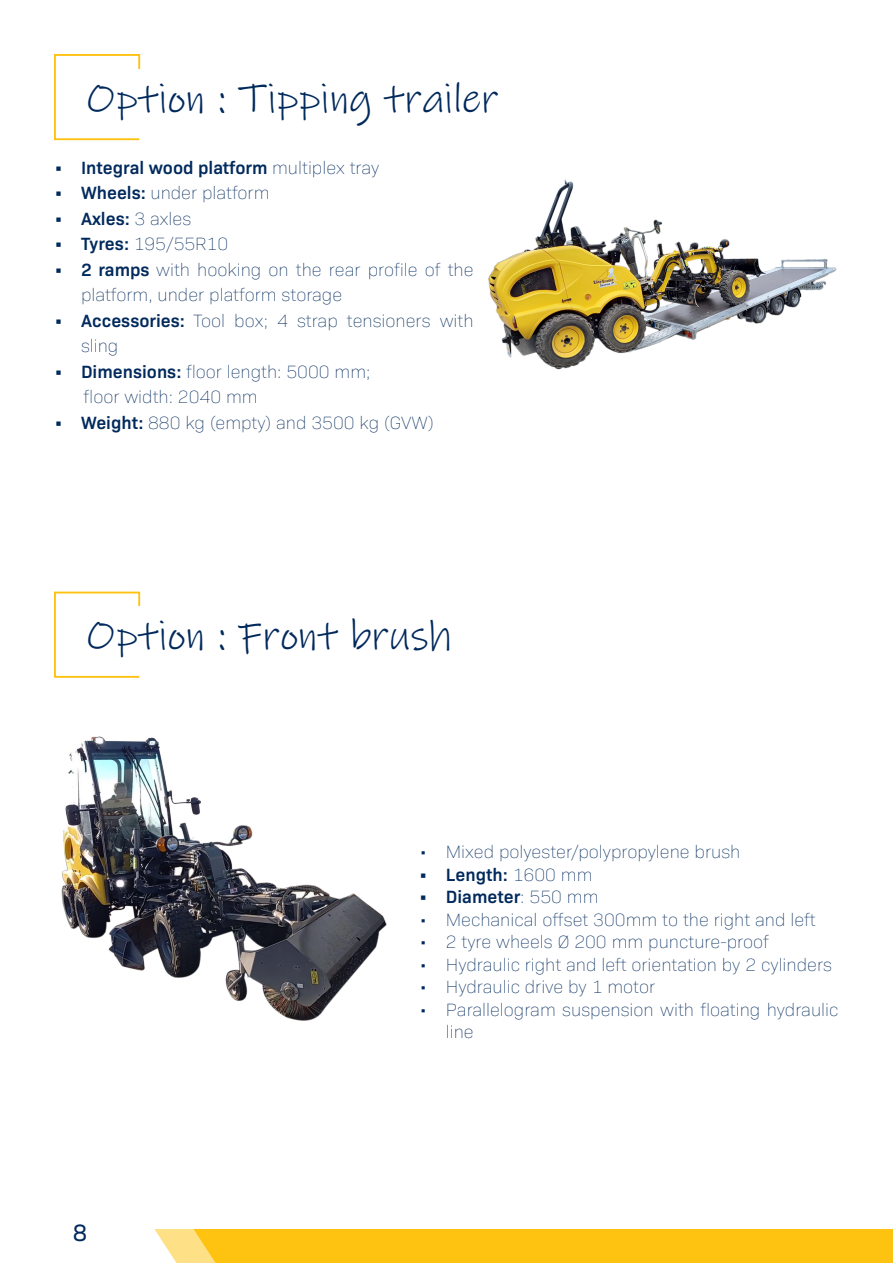
<style>
.page{position:relative;width:893px;height:1263px;background:#fff}
.page>*{position:absolute;margin:0;border:0;box-sizing:border-box;transform-origin:0 0}
.t1{font:42px "Ink Free";color:#00295c}
.t2{font:24px "Bio Sans";color:#00295c}
.Paragraphe{font:200 18px/25.5px "Bio Sans";color:#00295c}
.t3{font:600 18px "Bio Sans";color:#00295c}
.s1{font-weight:200}
.s2{font-weight:600}
</style>
<div class="page">
<div style="left:154px;top:1229px;width:739px;height:34px;background:#fec210"></div>
<svg style="left:54px;top:54px;width:87px;height:87px"></svg>
<div style="left:83px;top:69px;width:756px;height:58px;background:#fff"></div>
<img style="left:488px;top:179px;width:349px;height:191px">
<svg style="left:54px;top:591px;width:87px;height:87px"></svg>
<div style="left:83px;top:606px;width:756px;height:59px;background:#fff"></div>
<img style="left:61px;top:736px;width:326px;height:285px">
<p class="t1" style="left:86px;top:74px;width:414px">Option : Tipping trailer</p>
<p class="t3" style="left:54px;top:154px;width:327px">• Integral wood platform <span class="s1">multiplex tray</span></p>
<p class="Paragraphe" style="left:54px;top:179px;width:217px"><span class="s2">• Wheels:</span> under platform</p>
<p class="t3" style="left:54px;top:205px;width:139px">• Axles: <span class="s1">3 axles</span></p>
<p class="Paragraphe" style="left:54px;top:230px;width:176px"><span class="s2">• Tyres:</span> 195/55R10</p>
<p class="Paragraphe" style="left:81px;top:255px;width:394px;text-indent:-27px"><span class="s2">• 2 ramps</span> with hooking on the rear profile of the platform, under platform storage</p>
<p class="Paragraphe" style="left:81px;top:306px;width:394px;text-indent:-27px"><span class="s2">• Accessories:</span> Tool box; 4 strap tensioners with sling</p>
<p class="Paragraphe" style="left:54px;top:357px;width:318px"><span class="s2">• Dimensions:</span> floor length: 5000 mm;</p>
<p class="Paragraphe" style="left:84px;top:383px;width:176px">floor width: 2040 mm</p>
<p class="Paragraphe" style="left:54px;top:408px;width:381px"><span class="s2">• Weight:</span> 880 kg (empty) and 3500 kg (GVW)</p>
<p class="t1" style="left:86px;top:611px;width:368px">Option : Front brush</p>
<h2 class="t2" style="left:73px;top:1215px;width:16px">8</h2>
<p class="Paragraphe" style="left:419px;top:838px;width:323px">• Mixed polyester/polypropylene brush</p>
<p class="t3" style="left:419px;top:861px;width:175px">• Length: <span class="s1">1600 mm</span></p>
<p class="t3" style="left:419px;top:883px;width:181px">• Diameter<span class="s1">: 550 mm</span></p>
<p class="Paragraphe" style="left:419px;top:905px;width:398px">• Mechanical offset 300mm to the right and left</p>
<p class="Paragraphe" style="left:419px;top:928px;width:352px">• 2 tyre wheels Ø 200 mm puncture-proof</p>
<p class="Paragraphe" style="left:419px;top:950px;width:415px">• Hydraulic right and left orientation by 2 cylinders</p>
<p class="Paragraphe" style="left:419px;top:973px;width:238px">• Hydraulic drive by 1 motor</p>
<p class="Paragraphe" style="left:446px;top:997px;width:394px;line-height:22.5px;text-indent:-27px">• Parallelogram suspension with floating hydraulic line</p>
</div>
